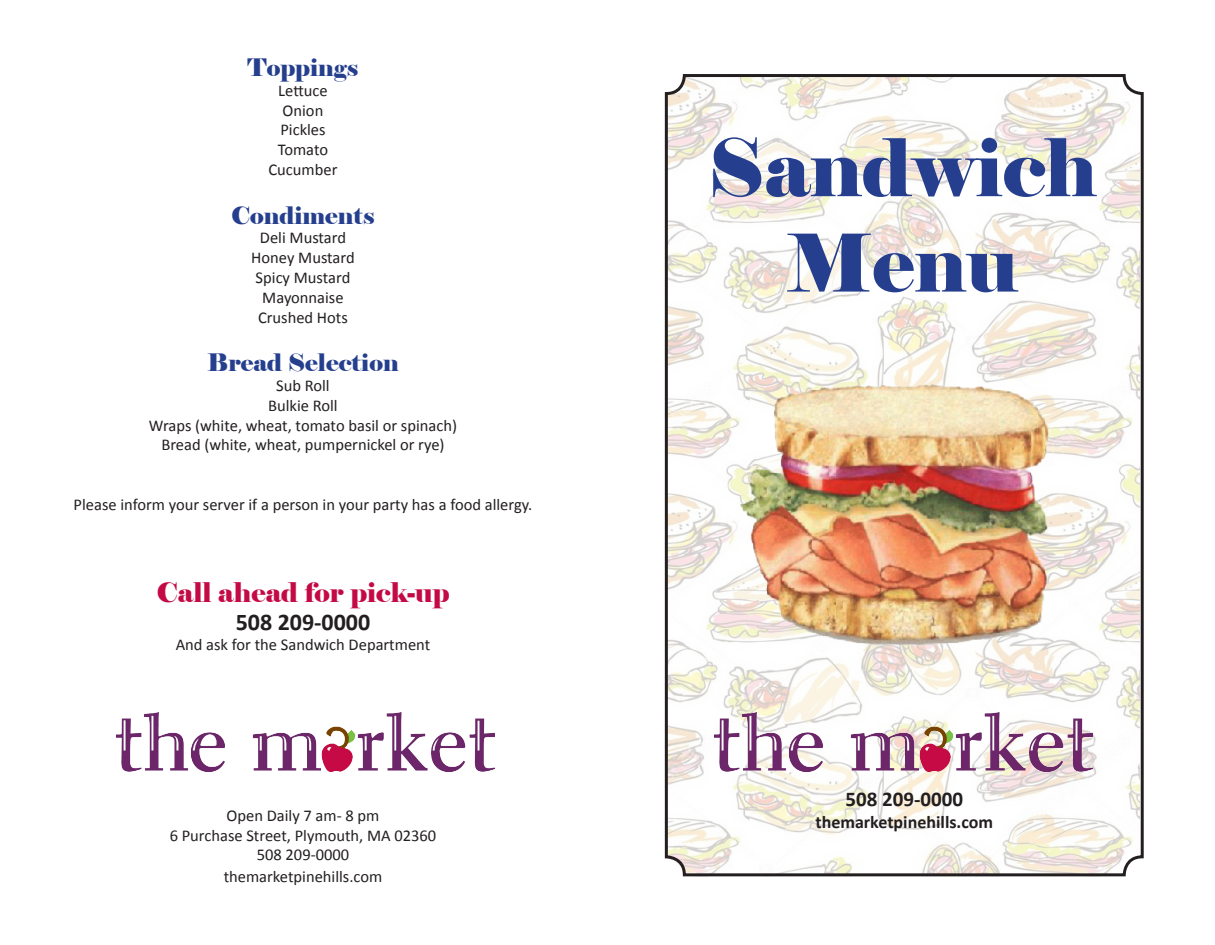
<style>
.page{position:relative;width:1215px;height:945px;background:#fff}
.page>*{position:absolute;margin:0;border:0;box-sizing:border-box;transform-origin:0 0}
.t1{font:79.5px/95.4px "Elephant";color:#253f8e;text-align:center}
.t2{font:27px "Elephant";color:#c40a45}
.t3{font:24px "Elephant";color:#253f8e}
.t4{font:700 24px "Calibri";color:#231f20}
.t5{font:700 21px "Calibri";color:#231f20}
.t6{font:700 18px "Calibri";color:#231f20}
.t7{font:16.5px "Calibri";color:#231f20}
</style>
<div class="page">
<img style="left:669px;top:78px;width:471px;height:794px">
<img style="left:714px;top:712px;width:378px;height:59px">
<img style="left:740px;top:362px;width:324px;height:302px">
<div style="left:665px;top:74px;width:479px;height:802px;border:3px solid #231f20;border-radius:18px"></div>
<img style="left:117px;top:712px;width:378px;height:59px">
<p class="t3" style="left:247px;top:52px;width:113px">Toppings</p>
<p class="t7" style="left:278px;top:80px;width:51px">Lettuce</p>
<p class="t7" style="left:283px;top:100px;width:42px">Onion</p>
<p class="t7" style="left:280px;top:119px;width:47px">Pickles</p>
<p class="t7" style="left:278px;top:139px;width:52px">Tomato</p>
<p class="t7" style="left:269px;top:159px;width:70px">Cucumber</p>
<p class="t3" style="left:231px;top:200px;width:145px">Condiments</p>
<p class="t7" style="left:260px;top:227px;width:88px">Deli Mustard</p>
<p class="t7" style="left:251px;top:247px;width:105px">Honey Mustard</p>
<p class="t7" style="left:256px;top:267px;width:96px">Spicy Mustard</p>
<p class="t7" style="left:262px;top:287px;width:83px">Mayonnaise</p>
<p class="t7" style="left:258px;top:307px;width:91px">Crushed Hots</p>
<p class="t3" style="left:207px;top:348px;width:193px">Bread Selection</p>
<p class="t7" style="left:276px;top:375px;width:55px">Sub Roll</p>
<p class="t7" style="left:268px;top:395px;width:71px">Bulkie Roll</p>
<p class="t7" style="left:149px;top:415px;width:310px">Wraps (white, wheat, tomato basil or spinach)</p>
<p class="t7" style="left:161px;top:434px;width:285px">Bread (white, wheat, pumpernickel or rye)</p>
<p class="t7" style="left:74px;top:494px;width:460px">Please inform your server if a person in your party has a food allergy.</p>
<p class="t2" style="left:156px;top:575px;width:295px">Call ahead for pick-up</p>
<p class="t4" style="left:236px;top:607px;width:136px">508 209-0000</p>
<p class="t7" style="left:176px;top:634px;width:256px">And ask for the Sandwich Department</p>
<p class="t7" style="left:227px;top:805px;width:154px">Open Daily 7 am- 8 pm</p>
<p class="t7" style="left:170px;top:825px;width:268px">6 Purchase Street, Plymouth, MA 02360</p>
<p class="t7" style="left:257px;top:845px;width:94px">508 209-0000</p>
<p class="t7" style="left:224px;top:866px;width:160px">themarketpinehills.com</p>
<p class="t1" style="left:708px;top:122px;width:390px">Sandwich<br>Menu</p>
<p class="t5" style="left:845px;top:786px;width:119px">508 209-0000</p>
<p class="t6" style="left:815px;top:810px;width:179px">themarketpinehills.com</p>
</div>
